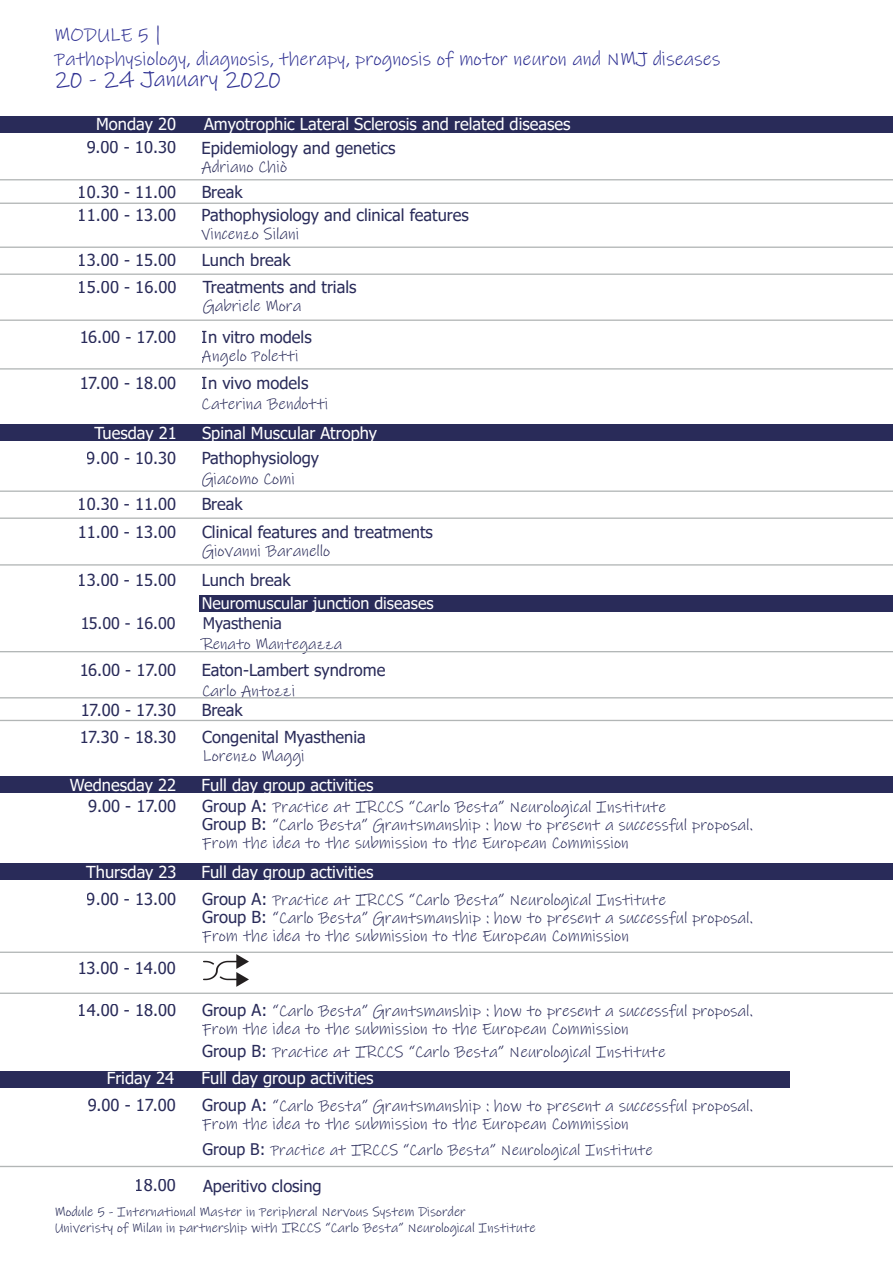
<style>
.page{position:relative;width:893px;height:1263px;background:#fff}
.page>*{position:absolute;margin:0;border:0;box-sizing:border-box;transform-origin:0 0}
.t1{font:22.5px "Ink Free";color:#2e3092}
.t2{font:19.5px/23.4px "Ink Free";color:#2e3092}
.t3{font:16.5px/18.1px "Ink Free";color:#1e2051}
.t4{font:16.5px/26.8px "Tahoma";color:#1e2051}
.t5{font:16.5px "Tahoma";color:#fff}
.t6{font:16.05px "Ink Free";color:#1e2051}
.t7{font:16.05px "Tahoma";color:#fff}
.t8{font:16.05px "Tahoma";color:#1e2051}
.t9{font:13.5px/16.2px "Ink Free";color:#1d2150}
.s1{font-family:"Tahoma"}
</style>
<div class="page">
<div style="left:0;top:116px;width:893px;height:17px;background:#292b59"></div>
<div style="left:0;top:424px;width:893px;height:17px;background:#292b59"></div>
<div style="left:199px;top:595px;width:694px;height:17px;background:#292b59"></div>
<hr style="left:0;top:179px;width:893px;height:1px;background:#b2b6b6">
<hr style="left:0;top:203px;width:893px;height:1px;background:#b2b6b6">
<hr style="left:0;top:247px;width:893px;height:1px;background:#b2b6b6">
<hr style="left:0;top:274px;width:893px;height:1px;background:#b2b6b6">
<hr style="left:0;top:319px;width:893px;height:2px;background:#b2b6b6">
<hr style="left:0;top:368px;width:893px;height:2px;background:#b2b6b6">
<hr style="left:0;top:490px;width:893px;height:2px;background:#b2b6b6">
<hr style="left:0;top:517px;width:893px;height:2px;background:#b2b6b6">
<hr style="left:0;top:564px;width:893px;height:2px;background:#b2b6b6">
<hr style="left:0;top:651px;width:893px;height:1px;background:#b2b6b6">
<hr style="left:0;top:697px;width:893px;height:1px;background:#b2b6b6">
<hr style="left:0;top:720px;width:893px;height:1px;background:#b2b6b6">
<hr style="left:0;top:951px;width:893px;height:2px;background:#b2b6b6">
<hr style="left:0;top:1166px;width:893px;height:1px;background:#b2b6b6">
<div style="left:0;top:776px;width:893px;height:17px;background:#292b59"></div>
<div style="left:0;top:863px;width:893px;height:17px;background:#292b59"></div>
<div style="left:0;top:1070px;width:790px;height:17px;background:#292b59"></div>
<img style="left:203px;top:954px;width:45px;height:33px">
<hr style="left:0;top:992px;width:893px;height:2px;background:#b2b6b6">
<p class="t2" style="left:55px;top:24px;width:668px">MODULE 5 |<br>Pathophysiology, diagnosis, therapy, prognosis of motor neuron and NMJ diseases</p>
<h1 class="t1" style="left:55px;top:65px;width:228px">20 - 24 January 2020</h1>
<p class="t5" style="left:96px;top:113px;width:81px">Monday 20</p>
<p class="t5" style="left:204px;top:113px;width:368px">Amyotrophic Lateral Sclerosis and related diseases</p>
<p class="t4" style="left:87px;top:135px;width:91px">9.00 - 10.30</p>
<p class="t4" style="left:78px;top:180px;width:100px">10.30 - 11.00</p>
<p class="t4" style="left:202px;top:180px;width:43px">Break</p>
<p class="t4" style="left:201px;top:135px;width:195px">Epidemiology and genetics</p>
<p class="t3" style="left:201px;top:158px;width:87px">Adriano Chiò</p>
<p class="t4" style="left:78px;top:202px;width:100px">11.00 - 13.00</p>
<p class="t4" style="left:201px;top:203px;width:269px">Pathophysiology and clinical features</p>
<p class="t3" style="left:201px;top:225px;width:100px">Vincenzo Silani</p>
<p class="t4" style="left:78px;top:247px;width:100px">13.00 - 15.00</p>
<p class="t4" style="left:202px;top:247px;width:91px">Lunch break</p>
<p class="t4" style="left:78px;top:275px;width:100px">15.00 - 16.00</p>
<p class="t4" style="left:203px;top:275px;width:155px">Treatments and trials</p>
<p class="t3" style="left:203px;top:298px;width:100px">Gabriele Mora</p>
<p class="t4" style="left:79px;top:324px;width:99px">16.00 - 17.00</p>
<p class="t4" style="left:202px;top:324px;width:111px">In vitro models</p>
<p class="t3" style="left:202px;top:347px;width:98px">Angelo Poletti</p>
<p class="t4" style="left:79px;top:371px;width:99px">17.00 - 18.00</p>
<p class="t4" style="left:202px;top:371px;width:108px">In vivo models</p>
<p class="t3" style="left:202px;top:395px;width:128px">Caterina Bendotti</p>
<p class="t5" style="left:94px;top:422px;width:84px">Tuesday 21</p>
<p class="t5" style="left:202px;top:422px;width:177px">Spinal Muscular Atrophy</p>
<p class="t4" style="left:202px;top:446px;width:119px">Pathophysiology</p>
<p class="t3" style="left:202px;top:470px;width:95px">Giacomo Comi</p>
<p class="t4" style="left:87px;top:445px;width:91px">9.00 - 10.30</p>
<p class="t4" style="left:78px;top:491px;width:100px">10.30 - 11.00</p>
<p class="t4" style="left:201px;top:491px;width:233px;line-height:27.9px">Break<br>Clinical features and treatments</p>
<p class="t3" style="left:202px;top:542px;width:130px">Giovanni Baranello</p>
<p class="t4" style="left:78px;top:519px;width:100px">11.00 - 13.00</p>
<p class="t4" style="left:78px;top:567px;width:100px">13.00 - 15.00</p>
<p class="t4" style="left:202px;top:567px;width:91px">Lunch break</p>
<p class="t8" style="left:203px;top:613px;width:81px">Myasthenia</p>
<p class="t6" style="left:203px;top:634px;width:141px">Renato Mantegazza</p>
<p class="t7" style="left:202px;top:593px;width:233px">Neuromuscular junction diseases</p>
<p class="t8" style="left:80px;top:613px;width:97px">15.00 - 16.00</p>
<p class="t4" style="left:201px;top:657px;width:186px">Eaton-Lambert syndrome</p>
<p class="t3" style="left:201px;top:682px;width:95px">Carlo Antozzi</p>
<p class="t4" style="left:79px;top:657px;width:99px">16.00 - 17.00</p>
<p class="t4" style="left:80px;top:697px;width:97px">17.00 - 17.30</p>
<p class="t4" style="left:202px;top:698px;width:166px">Break<br>Congenital Myasthenia</p>
<p class="t3" style="left:202px;top:747px;width:104px">Lorenzo Maggi</p>
<p class="t4" style="left:79px;top:724px;width:99px">17.30 - 18.30</p>
<p class="t5" style="left:70px;top:774px;width:108px">Wednesday 22</p>
<p class="t5" style="left:202px;top:774px;width:173px">Full day group activities</p>
<p class="t4" style="left:88px;top:793px;width:90px">9.00 - 17.00</p>
<p class="t3" style="left:202px;top:798px;width:552px"><span class="s1">Group A:</span> Practice at IRCCS “Carlo Besta” Neurological Institute<br><span class="s1">Group B:</span> “Carlo Besta” Grantsmanship : how to present a successful proposal.<br>From the idea to the submission to the European Commission</p>
<p class="t5" style="left:86px;top:860px;width:92px">Thursday 23</p>
<p class="t5" style="left:201px;top:860px;width:173px">Full day group activities</p>
<p class="t4" style="left:87px;top:886px;width:91px">9.00 - 13.00</p>
<p class="t4" style="left:77px;top:955px;width:100px">13.00 - 14.00</p>
<p class="t3" style="left:202px;top:891px;width:552px"><span class="s1">Group A:</span> Practice at IRCCS “Carlo Besta” Neurological Institute<br><span class="s1">Group B:</span> “Carlo Besta” Grantsmanship : how to present a successful proposal.<br>From the idea to the submission to the European Commission</p>
<p class="t3" style="left:202px;top:1002px;width:552px"><span class="s1">Group A:</span> “Carlo Besta” Grantsmanship : how to present a successful proposal.<br>From the idea to the submission to the European Commission</p>
<p class="t3" style="left:202px;top:1043px;width:465px"><span class="s1">Group B:</span> Practice at IRCCS “Carlo Besta” Neurological Institute</p>
<p class="t3" style="left:202px;top:1097px;width:552px"><span class="s1">Group A:</span> “Carlo Besta” Grantsmanship : how to present a successful proposal.<br>From the idea to the submission to the European Commission</p>
<p class="t6" style="left:202px;top:1140px;width:452px"><span class="s1">Group B:</span> Practice at IRCCS “Carlo Besta” Neurological Institute</p>
<p class="t4" style="left:203px;top:1173px;width:120px">Aperitivo closing</p>
<p class="t4" style="left:78px;top:998px;width:100px">14.00 - 18.00</p>
<p class="t5" style="left:107px;top:1066px;width:69px">Friday 24</p>
<p class="t5" style="left:202px;top:1066px;width:173px">Full day group activities</p>
<p class="t4" style="left:88px;top:1092px;width:90px">9.00 - 17.00</p>
<p class="t4" style="left:135px;top:1173px;width:43px">18.00</p>
<p class="t9" style="left:55px;top:1204px;width:482px">Module 5 - International Master in Peripheral Nervous System Disorder<br>Univeristy of Milan in partnership with IRCCS “Carlo Besta” Neurological Institute</p>
</div>
